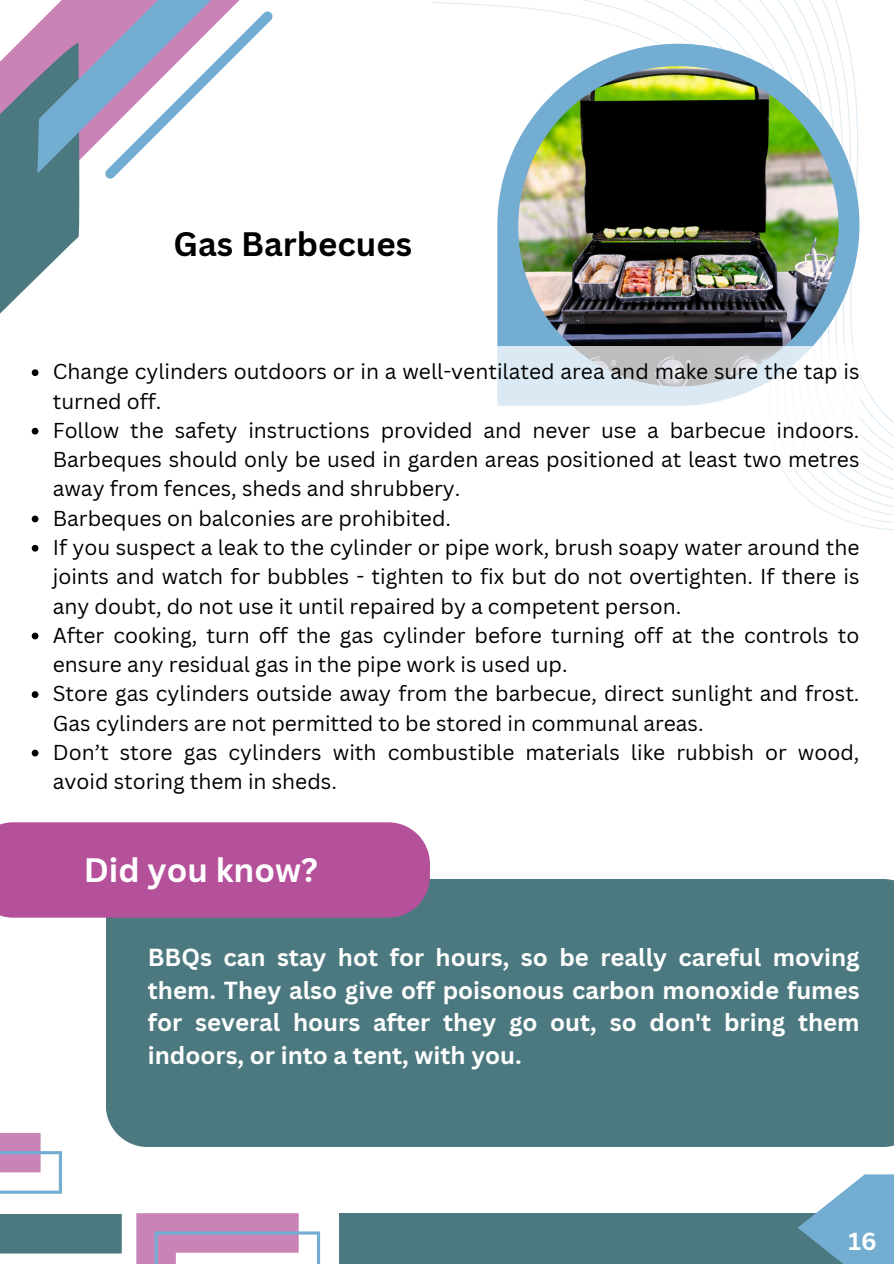
<style>
.page{position:relative;width:894px;height:1264px;background:#fff}
.page>*{position:absolute;margin:0;border:0;box-sizing:border-box;transform-origin:0 0}
.t1{font:700 33px "Canva Sans";color:#000}
.t2{font:700 33px "Canva Sans";color:#fff}
.t3{font:700 24px/32.7px "Canva Sans";color:#fff;text-align:justify}
.t4{font:21px/29.2px "Canva Sans";color:#000}
</style>
<div class="page">
<svg style="left:0;top:1132px;width:121px;height:122px"></svg>
<svg style="left:136px;top:1213px;width:184px;height:50px"></svg>
<div style="left:339px;top:1213px;width:554px;height:50px;background:#4c797f"></div>
<svg style="left:432px;top:2px;width:461px;height:528px"></svg>
<svg style="left:497px;top:44px;width:362px;height:302px"></svg>
<img style="left:518px;top:66px;width:320px;height:280px">
<svg style="left:432px;top:346px;width:427px;height:118px"></svg>
<svg style="left:0;top:0;width:273px;height:522px"></svg>
<svg style="left:32px;top:545px;width:6px;height:6px"></svg>
<svg style="left:32px;top:632px;width:6px;height:7px"></svg>
<svg style="left:32px;top:691px;width:6px;height:7px"></svg>
<svg style="left:32px;top:749px;width:6px;height:7px"></svg>
<svg style="left:798px;top:1174px;width:95px;height:89px;fill:#74add2"></svg>
<div style="left:106px;top:879px;width:787px;height:267px;background:#4c797f"></div>
<div style="left:0;top:822px;width:430px;height:95px;background:#b5519b"></div>
<p class="t1" style="left:173px;top:221px;width:240px">Gas Barbecues</p>
<p class="t4" style="left:53px;top:356px;width:808px">Change cylinders outdoors or in a well-ventilated area and make sure the tap is turned off.</p>
<p class="t4" style="left:53px;top:415px;width:808px;text-align:justify">Follow the safety instructions provided and never use a barbecue indoors.<br>Barbeques should only be used in garden areas positioned at least two metres away from fences, sheds and shrubbery.</p>
<h1 class="t4" style="left:53px;top:503px;width:399px">Barbeques on balconies are prohibited.</h1>
<p class="t4" style="left:53px;top:532px;width:808px;text-align:justify">If you suspect a leak to the cylinder or pipe work, brush soapy water around the joints and watch for bubbles - tighten to fix but do not overtighten. If there is any doubt, do not use it until repaired by a competent person.</p>
<p class="t4" style="left:53px;top:620px;width:808px">After cooking, turn off the gas cylinder before turning off at the controls to ensure any residual gas in the pipe work is used up.</p>
<p class="t4" style="left:53px;top:678px;width:808px">Store gas cylinders outside away from the barbecue, direct sunlight and frost.<br>Gas cylinders are not permitted to be stored in communal areas.</p>
<p class="t4" style="left:53px;top:737px;width:808px">Don’t store gas cylinders with combustible materials like rubbish or wood, avoid storing them in sheds.</p>
<p class="t2" style="left:84px;top:846px;width:235px">Did you know?</p>
<p class="t3" style="left:148px;top:940px;width:713px">BBQs can stay hot for hours, so be really careful moving them. They also give off poisonous carbon monoxide fumes for several hours after they go out, so don't bring them indoors, or into a tent, with you.</p>
<p class="t3" style="left:848px;top:1224px;width:30px">16</p>
</div>
